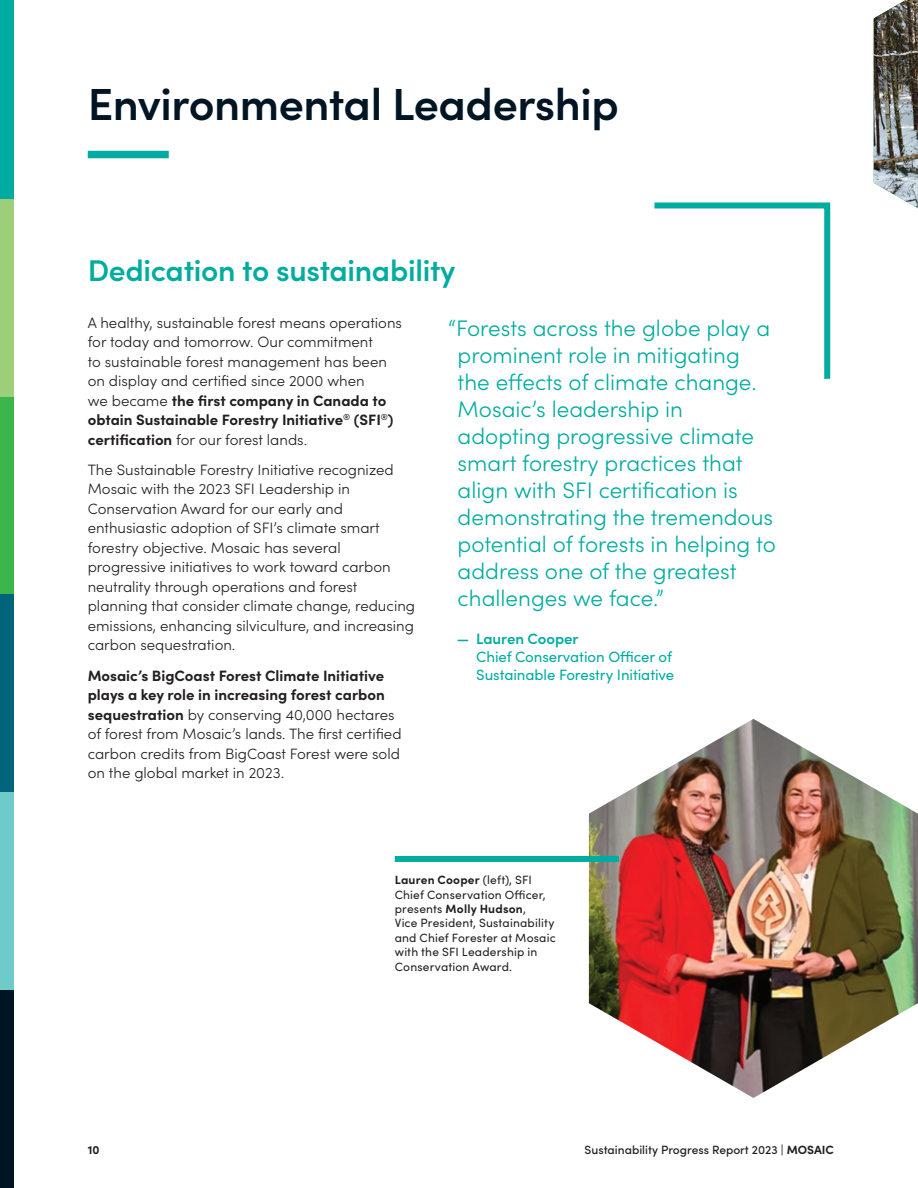
<style>
.page{position:relative;width:918px;height:1188px;background:#fff}
.page>*{position:absolute;margin:0;border:0;box-sizing:border-box;transform-origin:0 0}
.Heading{font:600 45px "Sofia Pro";letter-spacing:-.01em;color:#001524}
.Inset_H{font:600 30px "Sofia Pro";letter-spacing:-.01em;color:#00aca0}
.Intro_P{font:300 22.5px/27px "Sofia Pro";color:#00aca0}
.Inset_P{font:300 15px/19.5px "Sofia Pro";color:#231f20}
.Intro_P-2{font:15px/18px "Sofia Pro";letter-spacing:-.005em;color:#00aca0}
.t1{font:12px/14.4px "Sofia Pro";letter-spacing:.015em;color:#231f20}
.t2{font:500 12px "Sofia Pro";color:#231f20}
.t3{font:700 12px "Sofia Pro";color:#231f20}
.s1{font-weight:700}
.s2{font-weight:600}
</style>
<div class="page">
<svg style="left:654px;top:202px;width:177px;height:177px"></svg>
<div style="left:0;top:990px;width:14px;height:198px;background:#001524"></div>
<div style="left:0;top:792px;width:14px;height:198px;background:#6fcaca"></div>
<div style="left:0;top:594px;width:14px;height:198px;background:#00657c"></div>
<div style="left:0;top:397px;width:14px;height:197px;background:#3cb54c"></div>
<div style="left:0;top:199px;width:14px;height:198px;background:#9dcf7b"></div>
<div style="left:0;top:0;width:14px;height:199px;background:#00aca0"></div>
<div style="left:88px;top:151px;width:81px;height:7px;background:#00aca0"></div>
<img style="left:589px;top:719px;width:329px;height:379px">
<div style="left:395px;top:856px;width:224px;height:6px;background:#00aca0"></div>
<img style="left:874px;top:0;width:44px;height:208px">
<p class="Heading" style="left:88px;top:70px;width:533px">Environmental Leadership</p>
<p class="Inset_H" style="left:88px;top:248px;width:369px">Dedication to sustainability</p>
<p class="Inset_P" style="left:88px;top:312px;width:316px">A healthy, sustainable forest means operations for today and tomorrow. Our commitment<br>to sustainable forest management has been on display and certified since 2000 when<br>we became <span class="s1">the first company in Canada to obtain Sustainable Forestry Initiative</span><sup>®</sup> <span class="s1">(SFI</span><sup>®</sup><span class="s1">) certification</span> for our forest lands.</p>
<p class="Inset_P" style="left:88px;top:459px;width:329px">The Sustainable Forestry Initiative recognized Mosaic with the 2023 SFI Leadership in Conservation Award for our early and enthusiastic adoption of SFI’s climate smart forestry objective. Mosaic has several progressive initiatives to work toward carbon neutrality through operations and forest planning that consider climate change, reducing emissions, enhancing silviculture, and increasing carbon sequestration.</p>
<p class="Inset_P" style="left:88px;top:665px;width:315px"><span class="s1">Mosaic’s BigCoast Forest Climate Initiative plays a key role in increasing forest carbon sequestration</span> by conserving 40,000 hectares of forest from Mosaic’s lands. The first certified carbon credits from BigCoast Forest were sold on the global market in 2023.</p>
<p class="Intro_P" style="left:458px;top:313px;width:320px;text-indent:-9px">“Forests across the globe play a prominent role in mitigating the effects of climate change.<br>Mosaic’s leadership in adopting progressive climate smart forestry practices that align with SFI certification is demonstrating the tremendous potential of forests in helping to address one of the greatest challenges we face.”</p>
<p class="Intro_P-2" style="left:476px;top:629px;width:199px;text-indent:-19px"><span class="s2">— Lauren Cooper<br></span>Chief Conservation Officer of<br>Sustainable Forestry Initiative</p>
<p class="t1" style="left:395px;top:872px;width:162px"><span class="s1">Lauren Cooper</span> (left), SFI<br>Chief Conservation Officer, presents <span class="s1">Molly Hudson</span>,<br>Vice President, Sustainability and Chief Forester at Mosaic with the SFI Leadership in<br>Conservation Award.</p>
<p class="t3" style="left:88px;top:1140px;width:13px">10</p>
<p class="t2" style="left:585px;top:1141px;width:251px">Sustainability Progress Report 2023 | <span class="s1">MOSAIC</span></p>
</div>
